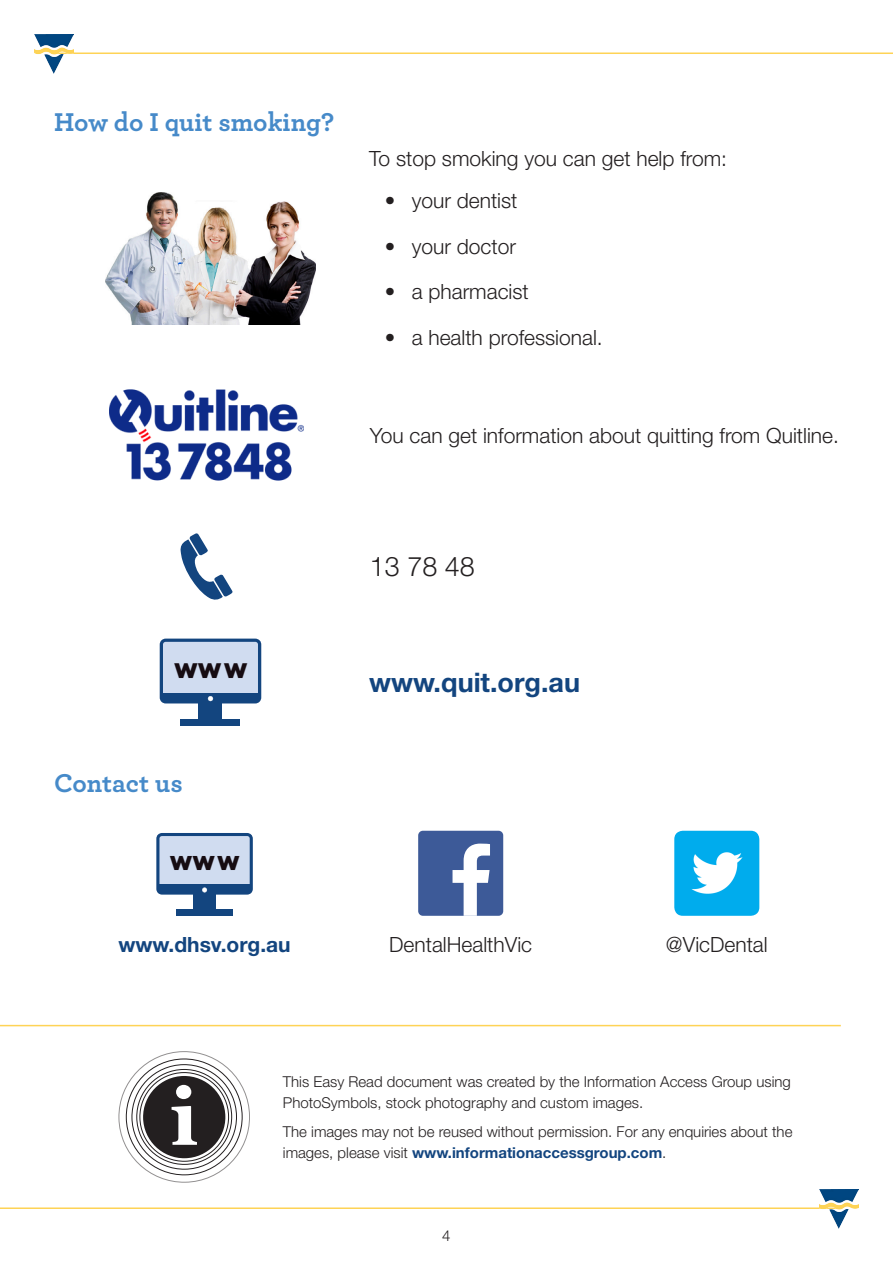
<style>
.page{position:relative;width:893px;height:1263px;background:#fff}
.page>*{position:absolute;margin:0;border:0;box-sizing:border-box;transform-origin:0 0}
.t1{font:700 29.4px "VIC";color:#160c12}
.t2{font:700 27.9px "VIC";color:#160c12}
.Heading_2{font:700 27px "Archer";color:#468ac9}
.t3{font:700 27px "Helvetica Neue LT Std";color:#13457f}
.t4{font:300 27px "Helvetica Neue LT Std";color:#231f20}
.t5{font:300 21px/45.8px "Helvetica Neue LT Std";color:#231f20}
.t6{font:700 21px "Helvetica Neue LT Std";color:#13457f}
.t7{font:300 15px/21px "Helvetica Neue LT Std";color:#231f20}
.s1{font-weight:700;color:#13457f}
</style>
<div class="page">
<hr style="left:0;top:1207px;width:839px;height:2px;background:#fed356">
<hr style="left:54px;top:53px;width:839px;height:1px;background:#fed356">
<img style="left:34px;top:34px;width:40px;height:40px">
<img style="left:819px;top:1189px;width:40px;height:40px">
<img style="left:105px;top:193px;width:211px;height:131px">
<img style="left:110px;top:389px;width:193px;height:92px">
<svg style="left:180px;top:533px;width:53px;height:67px"></svg>
<div style="left:199px;top:693px;width:23px;height:29px;background:#13457f"></div>
<div style="left:181px;top:719px;width:59px;height:7px;background:#13457f"></div>
<svg style="left:160px;top:639px;width:101px;height:64px;background:#a2b7d4"></svg>
<div style="left:193px;top:884px;width:23px;height:28px;background:#13457f"></div>
<div style="left:176px;top:909px;width:57px;height:7px;background:#13457f"></div>
<svg style="left:156px;top:833px;width:97px;height:62px;background:#9fb4d2"></svg>
<div style="left:418px;top:831px;width:85px;height:85px;background:#3d5a98;border-radius:5px"></div>
<svg style="left:452px;top:843px;width:38px;height:73px"></svg>
<img style="left:674px;top:831px;width:85px;height:85px">
<hr style="left:0;top:1025px;width:841px;height:1px;background:#fed356">
<svg style="left:119px;top:1051px;width:131px;height:131px"></svg>
<p class="Heading_2" style="left:54px;top:101px;width:282px">How do I quit smoking?</p>
<p class="t5" style="left:385px;top:138px;width:344px;line-height:41.5px;text-indent:-16px">To stop smoking you can get help from: •</p>
<h3 class="t5" style="left:385px;top:223px;width:12px;text-align:justify">• • •</h3>
<p class="t5" style="left:412px;top:177px;width:107px">your dentist</p>
<p class="t5" style="left:412px;top:223px;width:106px">your doctor</p>
<p class="t5" style="left:412px;top:268px;width:119px">a pharmacist</p>
<p class="t5" style="left:412px;top:314px;width:192px">a health professional.</p>
<p class="t5" style="left:370px;top:412px;width:471px">You can get information about quitting from Quitline.</p>
<p class="t1" style="left:174px;top:649px;width:75px">www</p>
<p class="Heading_2" style="left:54px;top:762px;width:130px">Contact us</p>
<p class="t2" style="left:170px;top:843px;width:71px">www</p>
<p class="t4" style="left:370px;top:550px;width:107px">13 78 48</p>
<p class="t3" style="left:369px;top:665px;width:212px">www.quit.org.au</p>
<p class="t6" style="left:118px;top:931px;width:174px">www.dhsv.org.au</p>
<p class="t5" style="left:389px;top:921px;width:144px">DentalHealthVic</p>
<p class="t5" style="left:666px;top:921px;width:103px">@VicDental</p>
<p class="t7" style="left:283px;top:1070px;width:509px">This Easy Read document was created by the Information Access Group using<br>PhotoSymbols, stock photography and custom images.</p>
<p class="t7" style="left:283px;top:1121px;width:511px">The images may not be reused without permission. For any enquiries about the images, please visit <span class="s1">www.informationaccessgroup.com</span>.</p>
<p class="t7" style="left:442px;top:1225px;width:10px">4</p>
</div>
